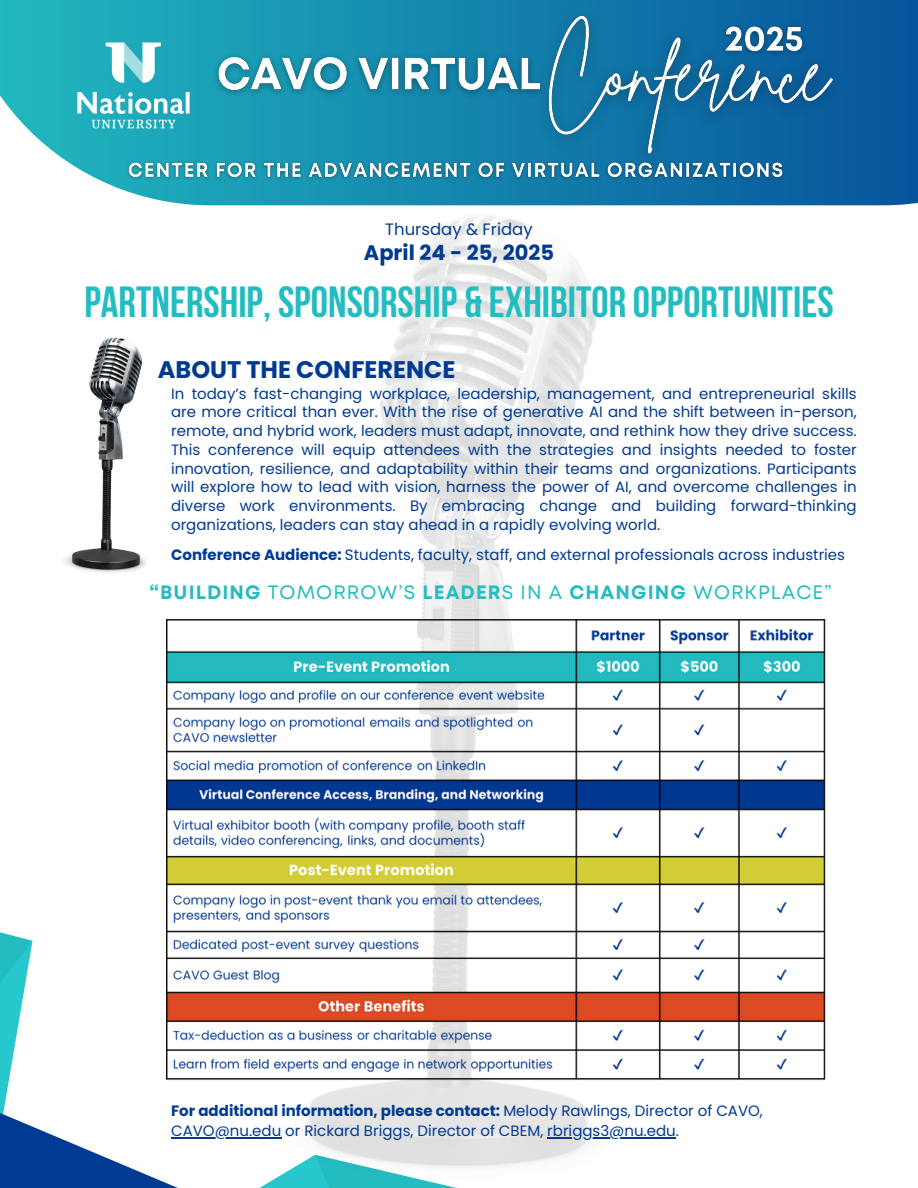
<style>
.page{position:relative;width:918px;height:1188px;background:#fff}
.page>*{position:absolute;margin:0;border:0;box-sizing:border-box;transform-origin:0 0}
.t1{font:700 43.5px "Bebas Neue";color:#23bdc1}
.t2{font:700 24px "Poppins";color:#003a92}
.t3{font:700 21px "Poppins";color:#003a92}
.t4{font:19.35px "Mont";letter-spacing:.055em;color:#23bdc1}
.t5{font:16.5px "Poppins";color:#003a92}
.t6{font:15px/18.8px "Poppins";color:#003a92;text-align:justify}
.t7{font:700 15px "Poppins";color:#003a92}
.s1{font-weight:700}
.s2{font-weight:400}
</style>
<div class="page">
<svg style="left:33px;top:1044px;width:226px;height:144px"></svg>
<svg style="left:0;top:932px;width:33px;height:256px"></svg>
<svg style="left:214px;top:1155px;width:45px;height:33px"></svg>
<img style="left:259px;top:216px;width:370px;height:972px">
<img style="left:64px;top:337px;width:82px;height:236px">
<svg style="left:0;top:0;width:918px;height:205px;background:#2993b5"></svg>
<img style="left:57px;top:22px;width:154px;height:128px">
<img style="left:167px;top:620px;width:659px;height:460px">
<img style="left:206px;top:46px;width:321px;height:58px">
<img style="left:527px;top:0;width:329px;height:179px">
<img style="left:716px;top:17px;width:97px;height:46px">
<img style="left:122px;top:156px;width:670px;height:29px">
<hr style="left:171px;top:1138px;width:110px;height:1px;background:#003a92">
<hr style="left:547px;top:1138px;width:129px;height:1px;background:#003a92">
<p class="t5" style="left:385px;top:218px;width:149px">Thursday &amp; Friday</p>
<p class="t3" style="left:364px;top:238px;width:192px">April 24 - 25, 2025</p>
<p class="t1" style="left:84px;top:285px;width:751px">PARTNERSHIP, SPONSORSHIP &amp; EXHIBITOR OPPORTUNITIES</p>
<p class="t2" style="left:158px;top:353px;width:299px">ABOUT THE CONFERENCE</p>
<h5 class="t6" style="left:171px;top:384px;width:687px">In today’s fast-changing workplace, leadership, management, and entrepreneurial skills are more critical than ever. With the rise of generative AI and the shift between in-person, remote, and hybrid work, leaders must adapt, innovate, and rethink how they drive success.<br>This conference will equip attendees with the strategies and insights needed to foster innovation, resilience, and adaptability within their teams and organizations. Participants will explore how to lead with vision, harness the power of AI, and overcome challenges in diverse work environments. By embracing change and building forward-thinking organizations, leaders can stay ahead in a rapidly evolving world.</h5>
<p class="t6" style="left:171px;top:545px;width:675px"><span class="s1">Conference Audience:</span> Students, faculty, staff, and external professionals across industries</p>
<p class="t4" style="left:149px;top:585px;width:684px"><span class="s1">“BUILDING</span> TOMORROW’S <span class="s1">LEADER</span>S IN A <span class="s1">CHANGING</span> WORKPLACE”</p>
<h2 class="t7" style="left:171px;top:1100px;width:593px">For additional information, please contact: <span class="s2">Melody Rawlings, Director of CAVO,</span></h2>
<p class="t6" style="left:171px;top:1122px;width:509px">CAVO@nu.edu or Rickard Briggs, Director of CBEM, rbriggs3@nu.edu.</p>
</div>
